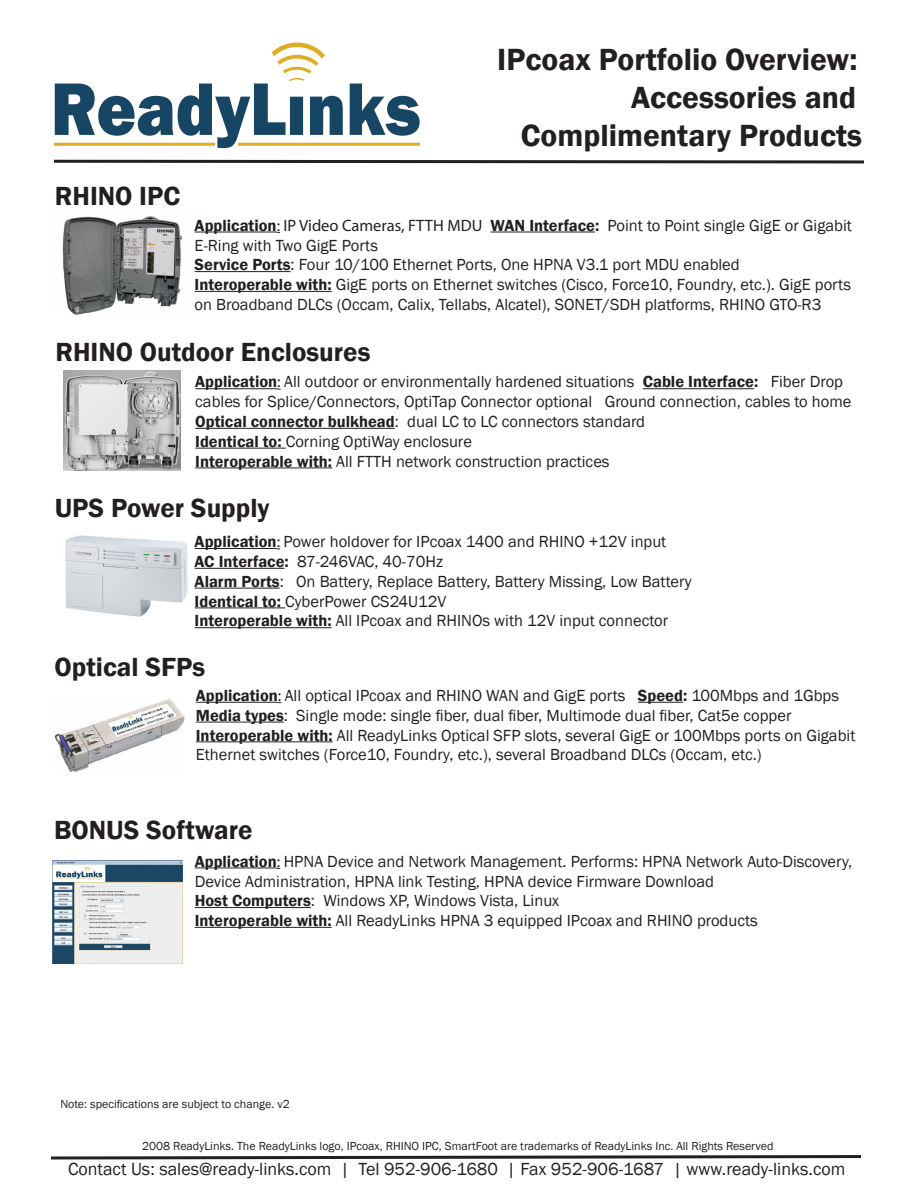
<style>
.page{position:relative;width:918px;height:1188px;background:#fff}
.page>*{position:absolute;margin:0;border:0;box-sizing:border-box;transform-origin:0 0}
.t1{font:800 77.1px "Franklin Gothic";color:#174664;scale:.88 1}
.Heading{font:600 31.5px "Franklin Gothic";color:#231f20}
.t2{font:600 27px "Franklin Gothic";color:#231f20}
.t3{font:18px "Franklin Gothic";color:#231f20}
.t4{font:16.5px/19.8px "Franklin Gothic";color:#231f20}
.t5{font:12px "Franklin Gothic";color:#231f20}
.s1{font-weight:600}
.s2{font-family:"Myriad Pro"}
</style>
<div class="page">
<img style="left:65px;top:535px;width:134px;height:94px">
<img style="left:62px;top:216px;width:143px;height:99px">
<svg style="left:54px;top:159px;width:810px;height:5px"></svg>
<svg style="left:51px;top:1155px;width:810px;height:5px"></svg>
<hr style="left:54px;top:143px;width:161px;height:3px;background:#e1ac24">
<svg style="left:271px;top:47px;width:54px;height:34px"></svg>
<hr style="left:238px;top:143px;width:182px;height:3px;background:#e1ac24">
<hr style="left:195px;top:232px;width:82px;height:1px;background:#231f20">
<hr style="left:491px;top:232px;width:104px;height:1px;background:#231f20">
<hr style="left:195px;top:271px;width:96px;height:1px;background:#231f20">
<hr style="left:195px;top:291px;width:137px;height:1px;background:#231f20">
<hr style="left:195px;top:388px;width:82px;height:1px;background:#231f20">
<hr style="left:643px;top:388px;width:111px;height:1px;background:#231f20">
<hr style="left:195px;top:428px;width:200px;height:1px;background:#231f20">
<hr style="left:195px;top:448px;width:91px;height:1px;background:#231f20">
<hr style="left:195px;top:468px;width:137px;height:1px;background:#231f20">
<hr style="left:195px;top:548px;width:82px;height:1px;background:#231f20">
<hr style="left:195px;top:568px;width:90px;height:1px;background:#231f20">
<hr style="left:195px;top:588px;width:85px;height:1px;background:#231f20">
<hr style="left:195px;top:607px;width:90px;height:1px;background:#231f20">
<hr style="left:195px;top:627px;width:137px;height:1px;background:#231f20">
<hr style="left:196px;top:702px;width:82px;height:1px;background:#231f20">
<hr style="left:638px;top:702px;width:45px;height:1px;background:#231f20">
<hr style="left:196px;top:722px;width:88px;height:1px;background:#231f20">
<hr style="left:196px;top:741px;width:137px;height:1px;background:#231f20">
<img style="left:54px;top:698px;width:131px;height:74px">
<img style="left:63px;top:371px;width:118px;height:99px">
<hr style="left:195px;top:868px;width:82px;height:1px;background:#231f20">
<hr style="left:195px;top:907px;width:116px;height:1px;background:#231f20">
<hr style="left:195px;top:927px;width:137px;height:1px;background:#231f20">
<img style="left:52px;top:861px;width:131px;height:103px">
<h1 class="t1" style="left:51px;top:59px;width:422px">ReadyLinks</h1>
<p class="t2" style="left:55px;top:180px;width:127px">RHINO IPC</p>
<p class="Heading" style="left:497px;top:40px;width:362px">IPcoax Portfolio Overview:</p>
<p class="Heading" style="left:631px;top:78px;width:226px">Accessories and</p>
<p class="Heading" style="left:521px;top:116px;width:343px">Complimentary Products</p>
<p class="t4" style="left:195px;top:216px;width:659px"><span class="s1">Application</span><span class="s2">: IP Video Cameras, FTTH MDU</span> <span class="s1">WAN Interface:</span> Point to Point single GigE or Gigabit<br>E-Ring with Two GigE Ports</p>
<p class="t4" style="left:195px;top:255px;width:547px"><span class="s1">Service Ports</span>: Four 10/100 Ethernet Ports, One HPNA V3.1 port MDU enabled</p>
<p class="t4" style="left:195px;top:275px;width:658px"><span class="s1">Interoperable with:</span> GigE ports on Ethernet switches (Cisco, Force10, Foundry, etc.). GigE ports on Broadband DLCs (Occam, Calix, Tellabs, Alcatel), SONET/SDH platforms, RHINO GTO-R3</p>
<p class="t2" style="left:55px;top:335px;width:317px">RHINO Outdoor Enclosures</p>
<p class="t4" style="left:195px;top:372px;width:658px"><span class="s1">Application</span><span class="s2">:</span> All outdoor or environmentally hardened situations <span class="s1">Cable Interface:</span> Fiber Drop cables for Splice/Connectors, OptiTap Connector optional Ground connection, cables to home</p>
<p class="t4" style="left:195px;top:412px;width:451px"><span class="s1">Optical connector bulkhead</span>: dual LC to LC connectors standard</p>
<p class="t4" style="left:195px;top:432px;width:278px"><span class="s1">Identical to:</span> Corning OptiWay enclosure</p>
<p class="t4" style="left:195px;top:452px;width:416px"><span class="s1">Interoperable with:</span> All FTTH network construction practices</p>
<p class="t2" style="left:55px;top:492px;width:216px">UPS Power Supply</p>
<p class="t4" style="left:195px;top:532px;width:473px"><span class="s1">Application</span><span class="s2">:</span> Power holdover for IPcoax 1400 and RHINO +12V input</p>
<p class="t4" style="left:195px;top:552px;width:250px"><span class="s1">AC Interface:</span> 87-246VAC, 40-70Hz</p>
<p class="t4" style="left:195px;top:572px;width:499px"><span class="s1">Alarm Ports</span>: On Battery, Replace Battery, Battery Missing, Low Battery</p>
<p class="t4" style="left:195px;top:592px;width:253px"><span class="s1">Identical to:</span> CyberPower CS24U12V</p>
<p class="t4" style="left:195px;top:611px;width:475px"><span class="s1">Interoperable with:</span> All IPcoax and RHINOs with 12V input connector</p>
<p class="t2" style="left:54px;top:650px;width:152px">Optical SFPs</p>
<p class="t4" style="left:196px;top:686px;width:645px"><span class="s1">Application</span><span class="s2">:</span> All optical IPcoax and RHINO WAN and GigE ports <span class="s1">Speed:</span> 100Mbps and 1Gbps</p>
<p class="t4" style="left:196px;top:706px;width:597px"><span class="s1">Media types</span>: Single mode: single fiber, dual fiber, Multimode dual fiber, Cat5e copper</p>
<p class="t4" style="left:196px;top:726px;width:661px"><span class="s1">Interoperable with:</span> All ReadyLinks Optical SFP slots, several GigE or 100Mbps ports on Gigabit<br>Ethernet switches (Force10, Foundry, etc.), several Broadband DLCs (Occam, etc.)</p>
<p class="t2" style="left:54px;top:813px;width:200px">BONUS Software</p>
<p class="t4" style="left:195px;top:852px;width:659px"><span class="s1">Application</span><span class="s2">:</span> HPNA Device and Network Management. Performs: HPNA Network Auto-Discovery,<br>Device Administration, HPNA link Testing, HPNA device Firmware Download</p>
<p class="t4" style="left:195px;top:891px;width:366px"><span class="s1">Host Computers</span>: Windows XP, Windows Vista, Linux</p>
<p class="t4" style="left:195px;top:911px;width:565px"><span class="s1">Interoperable with:</span> All ReadyLinks HPNA 3 equipped IPcoax and RHINO products</p>
<p class="t5" style="left:60px;top:1096px;width:231px">Note: specifications are subject to change. v2</p>
<p class="t5" style="left:142px;top:1138px;width:633px">2008 ReadyLinks. The ReadyLinks logo, IPcoax, RHINO IPC, SmartFoot are trademarks of ReadyLinks Inc. All Rights Reserved</p>
<p class="t3" style="left:68px;top:1158px;width:779px">Contact Us: sales@ready-links.com | Tel 952-906-1680 | Fax 952-906-1687 | www.ready-links.com</p>
</div>
